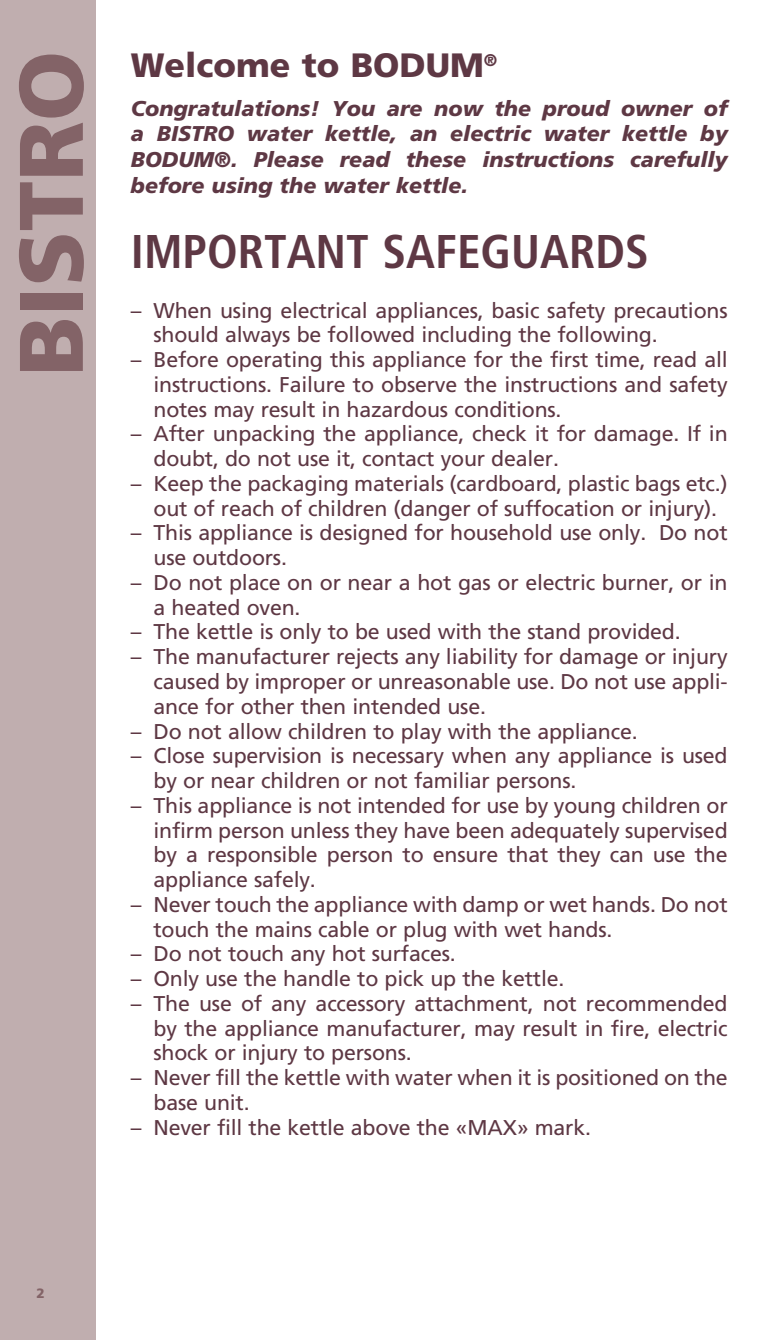
<style>
.page{position:relative;width:766px;height:1340px;background:#fff}
.page>*{position:absolute;margin:0;border:0;box-sizing:border-box;transform-origin:0 0}
.t1{font:900 90px "Frutiger";color:#836467}
.t2{font:700 condensed 47.25px "Frutiger";color:#5e3844}
.t3{font:900 33.75px "Frutiger";color:#5e3844}
.t4{font:21.38px/24.8px "Frutiger";letter-spacing:-.01em;color:#5e3844}
.t5{font:italic 900 21.38px/25.7px "Frutiger";color:#5e3844;text-align:justify}
.t6{font:900 13.5px "Frutiger";color:#836467}
</style>
<div class="page">
<div style="left:0;top:0;width:96px;height:1339px;background:#c0aeaf"></div>
<h1 class="t1" style="left:12px;top:376px;width:327px;rotate:-90deg">BISTRO</h1>
<h3 class="t3" style="left:131px;top:51px;width:368px">Welcome to BODUM<sup>®</sup></h3>
<p class="t5" style="left:131px;top:97px;width:598px">Congratulations! You are now the proud owner of a BISTRO water kettle, an electric water kettle by BODUM®. Please read these instructions carefully before using the water kettle.</p>
<h2 class="t2" style="left:131px;top:234px;width:519px">IMPORTANT SAFEGUARDS</h2>
<p class="t4" style="left:153px;top:299px;width:575px;text-indent:-23px">– When using electrical appliances, basic safety precautions should always be followed including the following.</p>
<p class="t4" style="left:153px;top:349px;width:575px;text-align:justify;text-indent:-23px">– Before operating this appliance for the first time, read all instructions. Failure to observe the instructions and safety notes may result in hazardous conditions.</p>
<p class="t4" style="left:153px;top:423px;width:575px;text-indent:-23px">– After unpacking the appliance, check it for damage. If in doubt, do not use it, contact your dealer.</p>
<p class="t4" style="left:131px;top:472px;width:598px;text-align:center">– Keep the packaging materials (cardboard, plastic bags etc.) out of reach of children (danger of suffocation or injury).</p>
<p class="t4" style="left:153px;top:522px;width:575px;text-indent:-23px">– This appliance is designed for household use only. Do not use outdoors.</p>
<p class="t4" style="left:153px;top:571px;width:575px;text-indent:-23px">– Do not place on or near a hot gas or electric burner, or in a heated oven.</p>
<p class="t4" style="left:131px;top:621px;width:551px">– The kettle is only to be used with the stand provided.</p>
<p class="t4" style="left:153px;top:646px;width:575px;text-align:justify;text-indent:-23px">– The manufacturer rejects any liability for damage or injury caused by improper or unreasonable use. Do not use appli&shy;ance for other then intended use.</p>
<p class="t4" style="left:131px;top:720px;width:508px">– Do not allow children to play with the appliance.</p>
<p class="t4" style="left:153px;top:745px;width:575px;text-indent:-23px">– Close supervision is necessary when any appliance is used by or near children or not familiar persons.</p>
<p class="t4" style="left:153px;top:794px;width:575px;text-align:justify;text-indent:-23px">– This appliance is not intended for use by young children or infirm person unless they have been adequately supervised by a responsible person to ensure that they can use the appliance safely.</p>
<p class="t4" style="left:153px;top:893px;width:575px;text-indent:-23px">– Never touch the appliance with damp or wet hands. Do not touch the mains cable or plug with wet hands.</p>
<p class="t4" style="left:131px;top:943px;width:326px">– Do not touch any hot surfaces.</p>
<p class="t4" style="left:131px;top:968px;width:435px">– Only use the handle to pick up the kettle.</p>
<p class="t4" style="left:153px;top:992px;width:575px;text-align:justify;text-indent:-23px">– The use of any accessory attachment, not recommended by the appliance manufacturer, may result in fire, electric shock or injury to persons.</p>
<p class="t4" style="left:153px;top:1067px;width:575px;text-indent:-23px">– Never fill the kettle with water when it is positioned on the base unit.</p>
<p class="t4" style="left:131px;top:1116px;width:461px">– Never fill the kettle above the «MAX» mark.</p>
<p class="t6" style="left:36px;top:1287px;width:10px">2</p>
</div>
